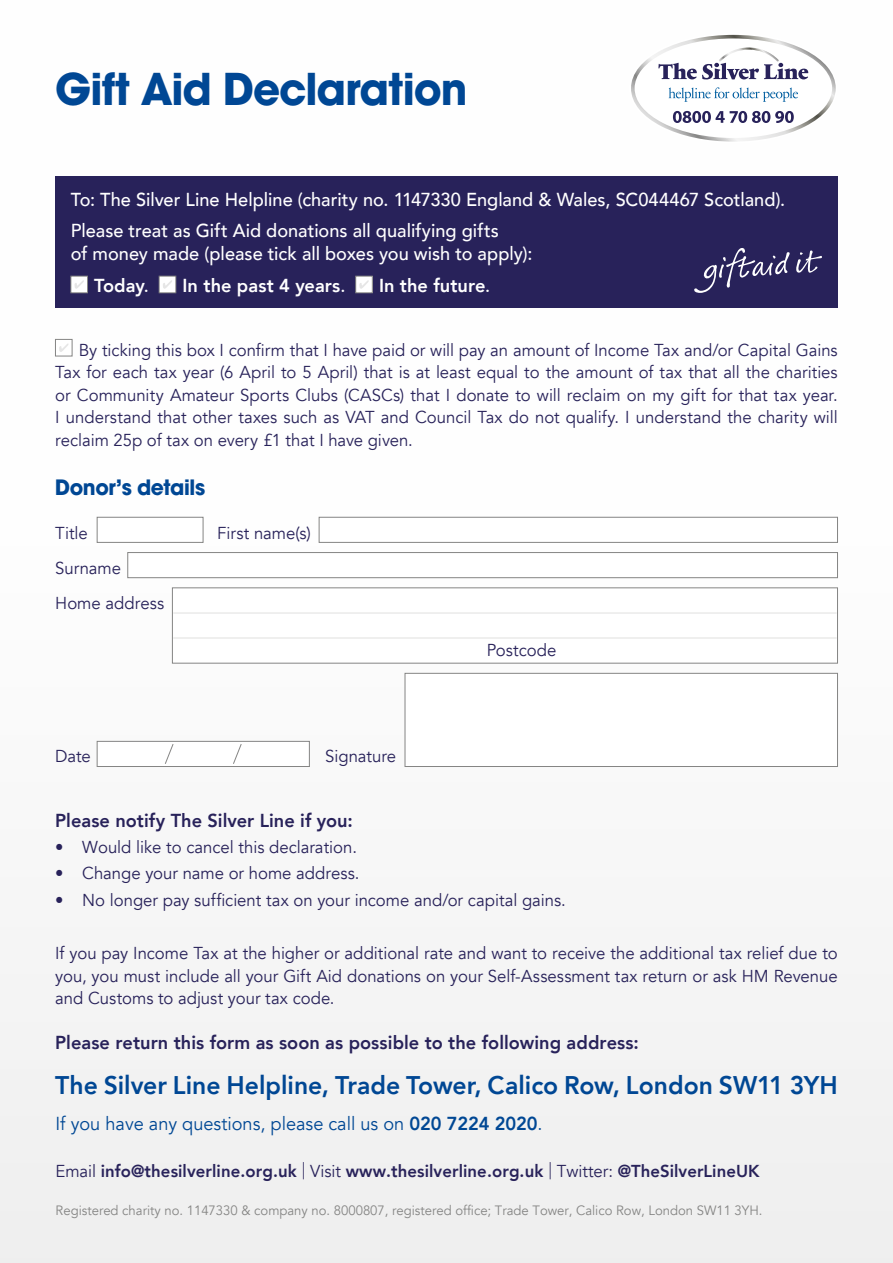
<style>
.page{position:relative;width:893px;height:1263px;background:#f9f9f9}
.page>*{position:absolute;margin:0;border:0;box-sizing:border-box;transform-origin:0 0}
.t1{font:700 43.5px "Avant Garde";letter-spacing:-.025em;color:#004794}
.t2{font:800 25.5px "Avenir";color:#004794}
.t3{font:700 21px "Avant Garde";letter-spacing:-.02em;color:#004794}
.t4{font:500 18.75px/31px "Avenir";color:#fff}
.t5{font:800 18.75px "Avenir";letter-spacing:.005em;color:#28225a}
.t6{font:18.75px "Avenir";color:#004794}
.t7{font:800 18.75px "Avenir";letter-spacing:.005em;color:#fff}
.t8{font:17.25px/22.5px "Avenir";color:#28225a;text-align:justify}
.t9{font:800 17.25px "Avenir";letter-spacing:.005em;color:#28225a}
.t10{font:13.5px "Avenir";color:#858584}
.s1{font-weight:800}
.s2{font-weight:500}
.s3{font-weight:400}
.s4{font-weight:300}
</style>
<div class="page">
<div style="left:55px;top:339px;width:17px;height:17px;background:#fff"></div>
<svg style="left:59px;top:344px;width:9px;height:8px"></svg>
<div style="left:55px;top:339px;width:17px;height:17px;border:1px solid #858584"></div>
<svg style="left:631px;top:34px;width:205px;height:108px"></svg>
<div style="left:55px;top:176px;width:783px;height:132px;background:#28225a"></div>
<div style="left:71px;top:276px;width:17px;height:17px;background:#fff"></div>
<svg style="left:75px;top:280px;width:9px;height:9px"></svg>
<div style="left:71px;top:276px;width:17px;height:17px;border:1px solid #858584"></div>
<div style="left:159px;top:276px;width:17px;height:17px;background:#fff"></div>
<svg style="left:163px;top:280px;width:9px;height:9px"></svg>
<div style="left:159px;top:276px;width:17px;height:17px;border:1px solid #858584"></div>
<div style="left:356px;top:276px;width:16px;height:17px;background:#fff"></div>
<svg style="left:359px;top:280px;width:10px;height:9px"></svg>
<div style="left:355px;top:276px;width:17px;height:17px;border:1px solid #858584"></div>
<svg style="left:694px;top:248px;width:128px;height:45px"></svg>
<div style="left:97px;top:517px;width:106px;height:26px;background:#fff;border:1px solid #858584"></div>
<div style="left:97px;top:741px;width:213px;height:26px;background:#fff;border:1px solid #858584"></div>
<div style="left:128px;top:552px;width:710px;height:26px;background:#fff;border:1px solid #858584"></div>
<div style="left:319px;top:517px;width:519px;height:26px;background:#fff;border:1px solid #858584"></div>
<svg style="left:172px;top:587px;width:666px;height:76px"></svg>
<hr style="left:173px;top:613px;width:664px;height:1px;background:#e0e0df">
<hr style="left:173px;top:638px;width:664px;height:1px;background:#e0e0df">
<div style="left:405px;top:673px;width:433px;height:94px;background:#fff;border:1px solid #858584"></div>
<svg style="left:165px;top:744px;width:9px;height:20px"></svg>
<svg style="left:233px;top:744px;width:9px;height:20px"></svg>
<h1 class="t1" style="left:55px;top:60px;width:414px">Gift Aid Declaration</h1>
<p class="t4" style="left:71px;top:183px;width:716px">To: The Silver Line Helpline (charity no. 1147330 England &amp; Wales, SC044467 Scotland).<br>Please treat as Gift Aid donations all qualifying gifts</p>
<p class="t4" style="left:94px;top:236px;width:440px;line-height:32.5px;text-indent:-23px">of money made (please tick all boxes you wish to apply):<br><span class="s1">Today</span>.</p>
<p class="t7" style="left:182px;top:269px;width:164px">In the past 4 years<span class="s2">.</span></p>
<p class="t7" style="left:379px;top:269px;width:113px">In the future<span class="s2">.</span></p>
<p class="t8" style="left:55px;top:339px;width:784px;text-indent:24px">By ticking this box I confirm that I have paid or will pay an amount of Income Tax and/or Capital Gains Tax for each tax year (6 April to 5 April) that is at least equal to the amount of tax that all the charities or Community Amateur Sports Clubs (CASCs) that I donate to will reclaim on my gift for that tax year.<br>I understand that other taxes such as VAT and Council Tax do not qualify. I understand the charity will reclaim 25p of tax on every £1 that I have given.</p>
<p class="t3" style="left:55px;top:474px;width:151px">Donor’s details</p>
<p class="t8" style="left:55px;top:522px;width:34px">Title</p>
<p class="t8" style="left:217px;top:522px;width:95px">First name(s)</p>
<p class="t8" style="left:55px;top:551px;width:110px;line-height:35.2px">Surname<br>Home address</p>
<p class="t8" style="left:55px;top:745px;width:37px">Date</p>
<p class="t8" style="left:325px;top:745px;width:72px">Signature</p>
<p class="t8" style="left:487px;top:639px;width:71px">Postcode</p>
<p class="t5" style="left:55px;top:803px;width:299px">Please notify The Silver Line if you:</p>
<p class="t8" style="left:55px;top:836px;width:303px">• Would like to cancel this declaration.</p>
<p class="t8" style="left:55px;top:862px;width:306px">• Change your name or home address.</p>
<p class="t8" style="left:55px;top:889px;width:512px">• No longer pay sufficient tax on your income and/or capital gains.</p>
<p class="t8" style="left:55px;top:942px;width:784px">If you pay Income Tax at the higher or additional rate and want to receive the additional tax relief due to you, you must include all your Gift Aid donations on your Self-Assessment tax return or ask HM Revenue and Customs to adjust your tax code.</p>
<p class="t5" style="left:55px;top:1025px;width:585px">Please return this form as soon as possible to the following address:</p>
<h2 class="t2" style="left:55px;top:1062px;width:784px">The Silver Line Helpline, Trade Tower, Calico Row, London SW11 3YH</h2>
<p class="t6" style="left:56px;top:1112px;width:489px">If you have any questions, please call us on <span class="s1">020 7224 2020</span>.</p>
<p class="t9" style="left:56px;top:1155px;width:705px"><span class="s3">Email</span> info@thesilverline.org.uk <span class="s4">|</span> <span class="s3">Visit</span> www.thesilverline.org.uk <span class="s4">|</span> <span class="s3">Twitter:</span> @TheSilverLineUK</p>
<p class="t10" style="left:56px;top:1202px;width:708px">Registered charity no. 1147330 &amp; company no. 8000807, registered office; Trade Tower, Calico Row, London SW11 3YH.</p>
</div>
